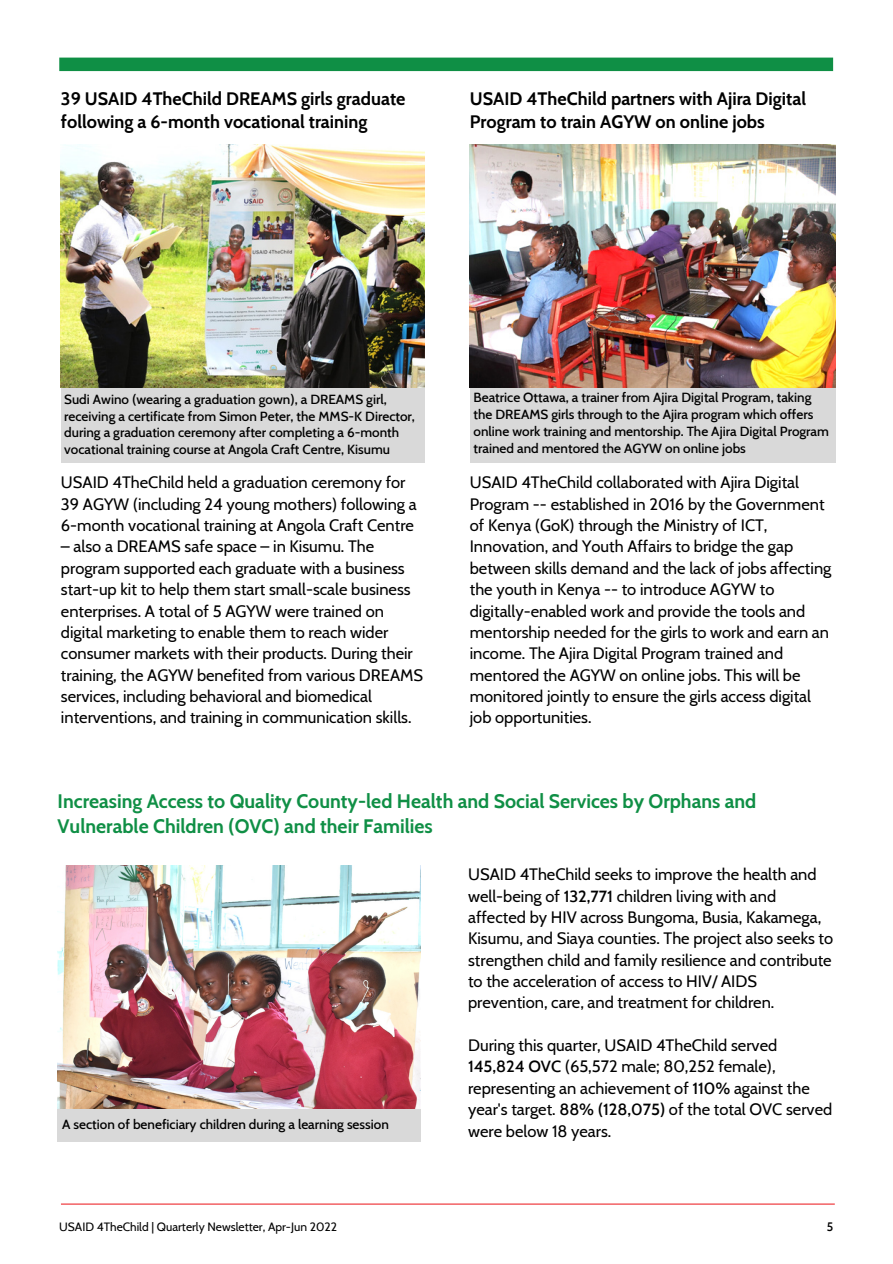
<style>
.page{position:relative;width:893px;height:1264px;background:#fff}
.page>*{position:absolute;margin:0;border:0;box-sizing:border-box;transform-origin:0 0}
.t1{font:700 19.5px/24.8px "Cabin";color:#0f8f45}
.t2{font:700 18px/22.5px "Cabin";color:#000}
.t3{font:16.5px/21.3px "Cabin";color:#000}
.t4{font:500 13.5px/16.8px "Cabin";color:#000}
.t5{font:12px "Cabin";color:#000}
.t6{font:600 12px "Cabin";color:#000}
.s1{font-weight:500}
</style>
<div class="page">
<hr style="left:61px;top:1203px;width:773px;height:1px;background:#ed2b30">
<div style="left:59px;top:58px;width:774px;height:13px;background:#0f8f45"></div>
<div style="left:61px;top:144px;width:363px;height:318px;background:#d9d9d9"></div>
<img style="left:61px;top:144px;width:363px;height:243px">
<div style="left:470px;top:144px;width:365px;height:318px;background:#d9d9d9"></div>
<img style="left:470px;top:144px;width:365px;height:243px">
<div style="left:58px;top:865px;width:363px;height:276px;background:#d9d9d9"></div>
<img style="left:58px;top:865px;width:363px;height:243px">
<p class="t2" style="left:61px;top:87px;width:346px">39 USAID 4TheChild DREAMS girls graduate following a 6-month vocational training</p>
<p class="t2" style="left:470px;top:87px;width:338px">USAID 4TheChild partners with Ajira Digital<br>Program to train AGYW on online jobs</p>
<p class="t4" style="left:64px;top:390px;width:352px">Sudi Awino (wearing a graduation gown), a DREAMS girl, receiving a certificate from Simon Peter, the MMS-K Director, during a graduation ceremony after completing a 6-month vocational training course at Angola Craft Centre, Kisumu</p>
<p class="t3" style="left:61px;top:472px;width:357px">USAID 4TheChild held a graduation ceremony for<br>39 AGYW (including 24 young mothers) following a<br>6-month vocational training at Angola Craft Centre</p>
<p class="t3" style="left:61px;top:536px;width:364px">– also a DREAMS safe space – in Kisumu. The program supported each graduate with a business start-up kit to help them start small-scale business enterprises. A total of 5 AGYW were trained on digital marketing to enable them to reach wider consumer markets with their products. During their training, the AGYW benefited from various DREAMS services, including behavioral and biomedical interventions, and training in communication skills.</p>
<p class="t4" style="left:473px;top:389px;width:357px">Beatrice Ottawa, a trainer from Ajira Digital Program, taking the DREAMS girls through to the Ajira program which offers online work training and mentorship. The Ajira Digital Program trained and mentored the AGYW on online jobs</p>
<p class="t3" style="left:470px;top:472px;width:363px">USAID 4TheChild collaborated with Ajira Digital Program -- established in 2016 by the Government of Kenya (GoK) through the Ministry of ICT, Innovation, and Youth Affairs to bridge the gap between skills demand and the lack of jobs affecting the youth in Kenya -- to introduce AGYW to digitally-enabled work and provide the tools and mentorship needed for the girls to work and earn an income. The Ajira Digital Program trained and mentored the AGYW on online jobs. This will be monitored jointly to ensure the girls access digital job opportunities.</p>
<p class="t1" style="left:58px;top:789px;width:700px">Increasing Access to Quality County-led Health and Social Services by Orphans and<br>Vulnerable Children (OVC) and their Families</p>
<p class="t4" style="left:62px;top:1115px;width:328px">A section of beneficiary children during a learning session</p>
<p class="t3" style="left:468px;top:863px;width:366px">USAID 4TheChild seeks to improve the health and well-being of <span class="s1">132,771</span> children living with and affected by HIV across Bungoma, Busia, Kakamega, Kisumu, and Siaya counties. The project also seeks to strengthen child and family resilience and contribute to the acceleration of access to HIV/ AIDS prevention, care, and treatment for children.</p>
<p class="t3" style="left:468px;top:1034px;width:365px">During this quarter, USAID 4TheChild served <span class="s1">145,824 OVC</span> (65,572 male; 80,252 female), representing an achievement of <span class="s1">110%</span> against the year's target. <span class="s1">88% (128,075)</span> of the total OVC served were below 18 years.</p>
<p class="t5" style="left:59px;top:1218px;width:279px">USAID 4TheChild | Quarterly Newsletter, Apr-Jun 2022</p>
<p class="t6" style="left:826px;top:1218px;width:8px">5</p>
</div>
